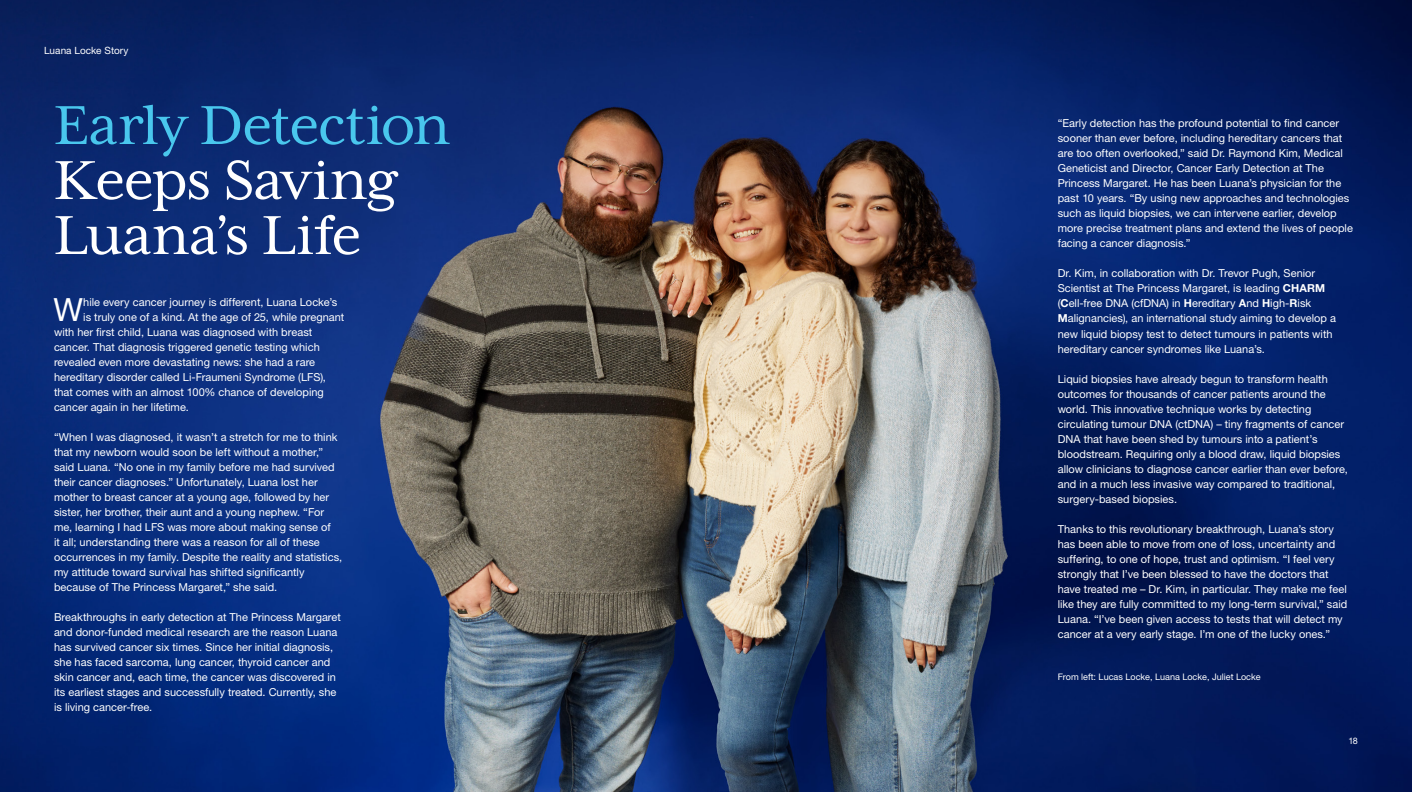
<style>
.page{position:relative;width:1412px;height:792px;background:#fff}
.page>*{position:absolute;margin:0;border:0;box-sizing:border-box;transform-origin:0 0}
.t1{font:63px/55px "Mrs Eaves XL Serif OT";letter-spacing:-.015em;color:#fff}
.t2{font:63px "Mrs Eaves XL Serif OT";letter-spacing:-.025em;color:#49c7ed}
.t3{font:32px "Helvetica Neue LT Std";color:#fff}
.t4{font:11px/15px "Helvetica Neue LT Std";color:#fff}
.t5{font:10px "Helvetica Neue LT Std";letter-spacing:.005em;color:#fff}
.t6{font:9px "Helvetica Neue LT Std";color:#fff}
.s1{font-weight:700}
</style>
<div class="page">
<img style="left:0;top:0;width:1412px;height:792px">
<p class="t5" style="left:44px;top:44px;width:86px">Luana Locke Story</p>
<h1 class="t2" style="left:54px;top:91px;width:397px">Early Detection</h1>
<h1 class="t1" style="left:54px;top:153px;width:344px">Keeps Saving<br>Luana’s Life</h1>
<h2 class="t3" style="left:54px;top:290px;width:31px">W</h2>
<p class="t4" style="left:83px;top:294px;width:256px">hile every cancer journey is different, Luana Locke’s</p>
<p class="t4" style="left:83px;top:309px;width:263px">is truly one of a kind. At the age of 25, while pregnant</p>
<p class="t4" style="left:54px;top:324px;width:260px">with her first child, Luana was diagnosed with breast</p>
<p class="t4" style="left:54px;top:339px;width:267px">cancer. That diagnosis triggered genetic testing which</p>
<p class="t4" style="left:54px;top:354px;width:263px">revealed even more devastating news: she had a rare</p>
<p class="t4" style="left:54px;top:369px;width:273px">hereditary disorder called Li-Fraumeni Syndrome (LFS),</p>
<p class="t4" style="left:54px;top:384px;width:271px">that comes with an almost 100% chance of developing</p>
<p class="t4" style="left:54px;top:399px;width:136px">cancer again in her lifetime.</p>
<p class="t4" style="left:54px;top:429px;width:290px">“When I was diagnosed, it wasn’t a stretch for me to think that my newborn would soon be left without a mother,” said Luana. “No one in my family before me had survived their cancer diagnoses.” Unfortunately, Luana lost her mother to breast cancer at a young age, followed by her sister, her brother, their aunt and a young nephew. “For me, learning I had LFS was more about making sense of<br>it all; understanding there was a reason for all of these occurrences in my family. Despite the reality and statistics, my attitude toward survival has shifted significantly because of The Princess Margaret,” she said.</p>
<p class="t4" style="left:54px;top:609px;width:288px">Breakthroughs in early detection at The Princess Margaret and donor-funded medical research are the reason Luana has survived cancer six times. Since her initial diagnosis, she has faced sarcoma, lung cancer, thyroid cancer and skin cancer and, each time, the cancer was discovered in its earliest stages and successfully treated. Currently, she is living cancer-free.</p>
<p class="t4" style="left:1057px;top:116px;width:297px">“Early detection has the profound potential to find cancer sooner than ever before, including hereditary cancers that are too often overlooked,” said Dr. Raymond Kim, Medical Geneticist and Director, Cancer Early Detection at The Princess Margaret. He has been Luana’s physician for the past 10 years. “By using new approaches and technologies such as liquid biopsies, we can intervene earlier, develop more precise treatment plans and extend the lives of people facing a cancer diagnosis.”</p>
<p class="t4" style="left:1057px;top:266px;width:280px">Dr. Kim, in collaboration with Dr. Trevor Pugh, Senior Scientist at The Princess Margaret, is leading <span class="s1">CHARM </span>(<span class="s1">C</span>ell-free DNA (cfDNA) in <span class="s1">H</span>ereditary <span class="s1">A</span>nd <span class="s1">H</span>igh-<span class="s1">R</span>isk <span class="s1">M</span>alignancies), an international study aiming to develop a new liquid biopsy test to detect tumours in patients with hereditary cancer syndromes like Luana’s.</p>
<p class="t4" style="left:1057px;top:371px;width:292px">Liquid biopsies have already begun to transform health outcomes for thousands of cancer patients around the world. This innovative technique works by detecting circulating tumour DNA (ctDNA) – tiny fragments of cancer DNA that have been shed by tumours into a patient’s bloodstream. Requiring only a blood draw, liquid biopsies allow clinicians to diagnose cancer earlier than ever before, and in a much less invasive way compared to traditional, surgery-based biopsies.</p>
<p class="t4" style="left:1057px;top:521px;width:291px">Thanks to this revolutionary breakthrough, Luana’s story has been able to move from one of loss, uncertainty and suffering, to one of hope, trust and optimism. “I feel very strongly that I’ve been blessed to have the doctors that have treated me – Dr. Kim, in particular. They make me feel like they are fully committed to my long-term survival,” said Luana. “I’ve been given access to tests that will detect my cancer at a very early stage. I’m one of the lucky ones.”</p>
<p class="t6" style="left:1057px;top:672px;width:204px">From left: Lucas Locke, Luana Locke, Juliet Locke</p>
<p class="t6" style="left:1348px;top:736px;width:11px">18</p>
</div>
